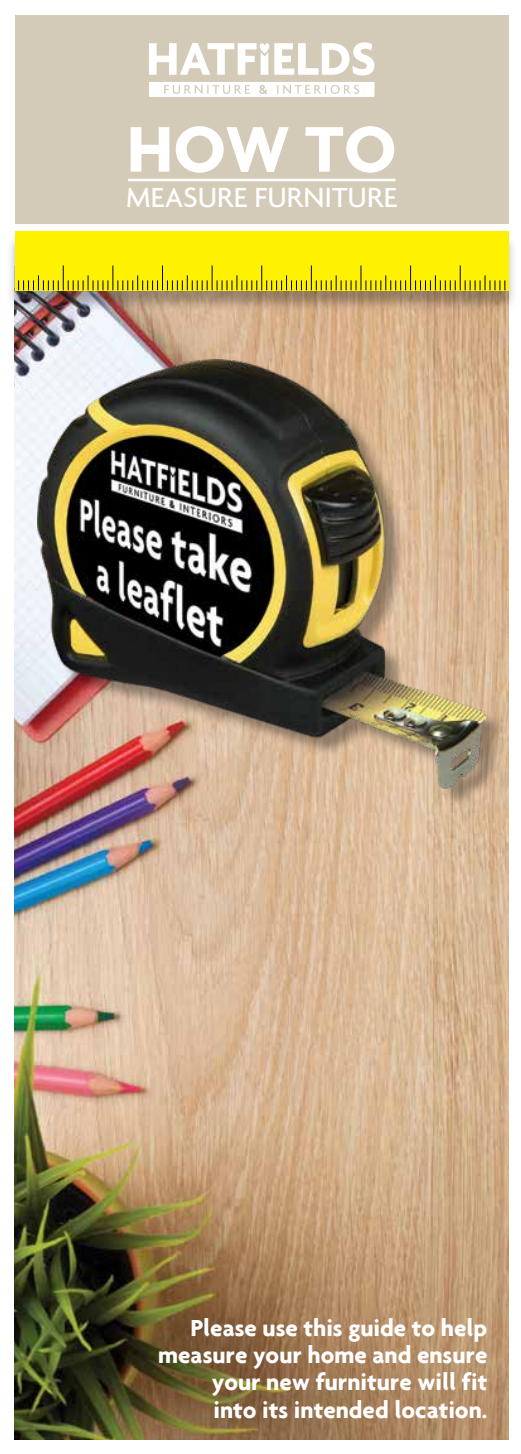
<style>
.page{position:relative;width:521px;height:1454px;background:#fff}
.page>*{position:absolute;margin:0;border:0;box-sizing:border-box;transform-origin:0 0}
.t1{font:700 69.83px "Agenda";color:#fff}
.t2{font:500 29.93px "Agenda";color:#fff}
.t3{font:700 24.85px/27.5px "Agenda";color:#fff;text-align:right}
</style>
<div class="page">
<div style="left:15px;top:15px;width:493px;height:208px;background:#d3cab7"></div>
<img style="left:15px;top:312px;width:493px;height:1127px">
<div style="left:5px;top:233px;width:513px;height:79px;background:#000;opacity:.3"></div>
<div style="left:15px;top:231px;width:493px;height:59px;background:#fff200"></div>
<svg style="left:18px;top:265px;width:487px;height:25px"></svg>
<div style="left:40px;top:362px;width:467px;height:447px;background:#000;opacity:.35"></div>
<img style="left:38px;top:359px;width:448px;height:429px">
<hr style="left:128px;top:179px;width:267px;height:2px;background:#fff">
<svg style="left:149px;top:42px;width:225px;height:33px"></svg>
<svg style="left:149px;top:82px;width:225px;height:15px"></svg>
<h1 class="t1" style="left:127px;top:106px;width:271px">HOW TO</h1>
<p class="t2" style="left:126px;top:179px;width:273px">MEASURE FURNITURE</p>
<p class="t3" style="left:158px;top:1312px;width:331px">Please use this guide to help measure your home and ensure your new furniture will fit<br>into its intended location.</p>
</div>
